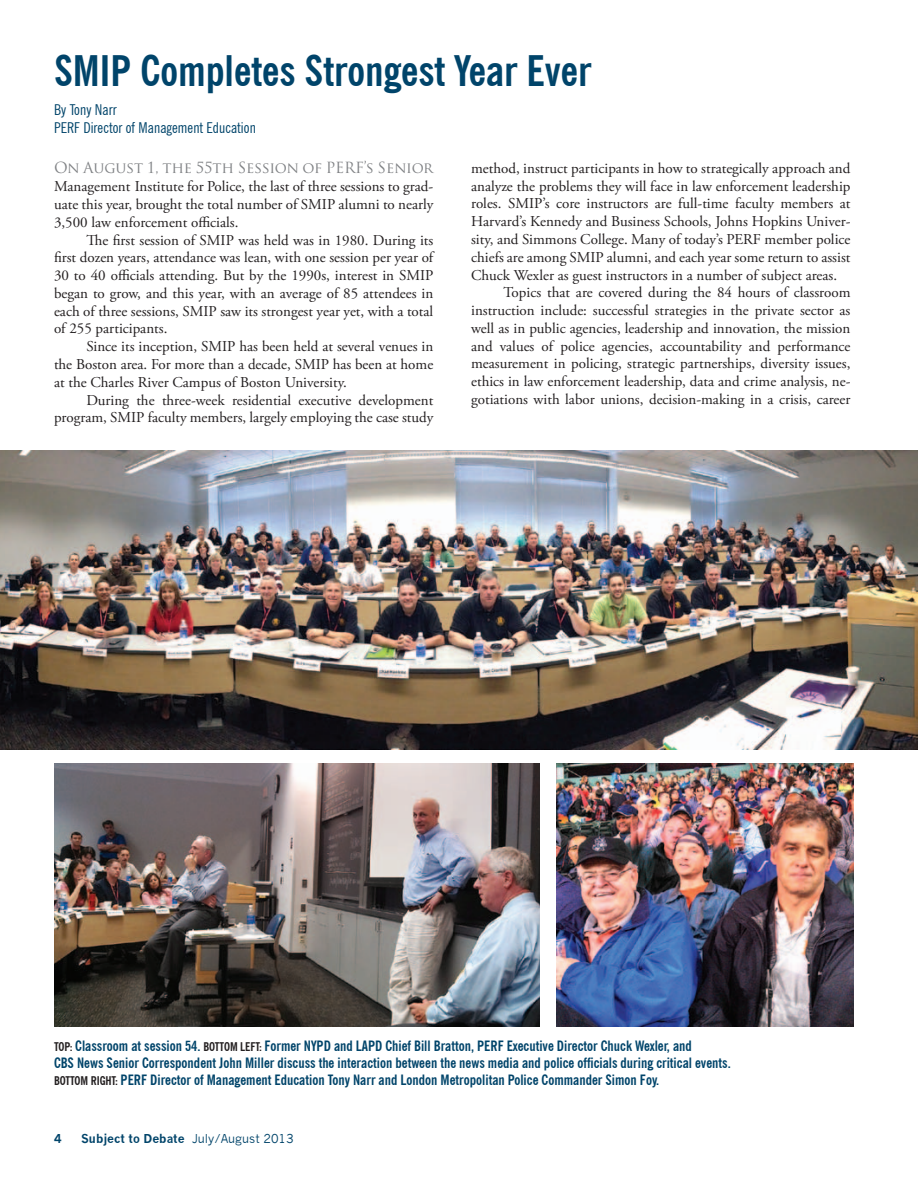
<style>
.page{position:relative;width:918px;height:1188px;background:#fff}
.page>*{position:absolute;margin:0;border:0;box-sizing:border-box;transform-origin:0 0}
.t1{font:700 condensed 42px "News Gothic BT";color:#00446a}
.t2{font:15px/17.9px "Adobe Garamond Pro";color:#231f20;text-align:justify}
.t3{font:condensed 15px/18px "News Gothic BT";letter-spacing:.005em;color:#00446a}
.t4{font:15px "Trajan Pro";letter-spacing:-.01em;color:#808285}
.t5{font:700 condensed 14.25px/17.2px "News Gothic BT";color:#00446a}
.t6{font:700 12px "News Gothic";color:#00446a}
.s1{font-size:12px;color:#231f20}
.s2{font-weight:400}
</style>
<div class="page">
<img style="left:0;top:451px;width:918px;height:299px">
<img style="left:54px;top:764px;width:486px;height:262px">
<img style="left:557px;top:763px;width:297px;height:263px">
<h1 class="t1" style="left:54px;top:45px;width:539px">SMIP Completes Strongest Year Ever</h1>
<p class="t3" style="left:54px;top:100px;width:203px">By Tony Narr<br>PERF Director of Management Education</p>
<p class="t4" style="left:54px;top:158px;width:381px">On August 1, the 55th Session of PERF’s Senior</p>
<p class="t2" style="left:54px;top:178px;width:381px">Management Institute for Police, the last of three sessions to grad&shy;uate this year, brought the total number of SMIP alumni to nearly 3,500 law enforcement officials.</p>
<p class="t2" style="left:54px;top:232px;width:381px;text-indent:32px">The first session of SMIP was held was in 1980. During its first dozen years, attendance was lean, with one session per year of 30 to 40 officials attending. But by the 1990s, interest in SMIP began to grow, and this year, with an average of 85 attendees in each of three sessions, SMIP saw its strongest year yet, with a total of 255 participants.</p>
<p class="t2" style="left:54px;top:338px;width:381px;text-indent:32px">Since its inception, SMIP has been held at several venues in the Boston area. For more than a decade, SMIP has been at home at the Charles River Campus of Boston University.</p>
<p class="t2" style="left:54px;top:391px;width:381px;text-align:right">During the three-week residential executive development program, SMIP faculty members, largely employing the case study</p>
<p class="t2" style="left:471px;top:160px;width:381px">method, instruct participants in how to strategically approach and</p>
<p class="t2" style="left:471px;top:178px;width:381px">analyze the problems they will face in law enforcement leadership</p>
<p class="t2" style="left:471px;top:195px;width:381px">roles. SMIP’s core instructors are full-time faculty members at</p>
<p class="t2" style="left:471px;top:213px;width:381px">Harvard’s Kennedy and Business Schools, Johns Hopkins Univer-</p>
<p class="t2" style="left:471px;top:231px;width:381px">sity, and Simmons College. Many of today’s PERF member police</p>
<p class="t2" style="left:471px;top:249px;width:381px">chiefs are among SMIP alumni, and each year some return to assist</p>
<p class="t2" style="left:471px;top:266px;width:368px">Chuck Wexler as guest instructors in a number of subject areas.</p>
<p class="t2" style="left:504px;top:284px;width:348px">Topics that are covered during the 84 hours of classroom</p>
<p class="t2" style="left:471px;top:302px;width:381px">instruction include: successful strategies in the private sector as</p>
<p class="t2" style="left:471px;top:320px;width:381px">well as in public agencies, leadership and innovation, the mission</p>
<p class="t2" style="left:471px;top:337px;width:381px">and values of police agencies, accountability and performance</p>
<p class="t2" style="left:471px;top:355px;width:381px">measurement in policing, strategic partnerships, diversity issues,</p>
<p class="t2" style="left:471px;top:373px;width:381px">ethics in law enforcement leadership, data and crime analysis, ne-</p>
<p class="t2" style="left:471px;top:391px;width:381px">gotiations with labor unions, decision-making in a crisis, career</p>
<p class="t5" style="left:54px;top:1037px;width:678px"><span class="s1">TOP:</span> Classroom at session 54. <span class="s1">BOTTOM LEFT:</span> Former NYPD and LAPD Chief Bill Bratton, PERF Executive Director Chuck Wexler, and<br>CBS News Senior Correspondent John Miller discuss the interaction between the news media and police officials during critical events.<br><span class="s1">BOTTOM RIGHT:</span> PERF Director of Management Education Tony Narr and London Metropolitan Police Commander Simon Foy.</p>
<p class="t6" style="left:54px;top:1131px;width:9px">4</p>
<p class="t6" style="left:81px;top:1131px;width:214px">Subject to Debate <span class="s2">July/August 2013</span></p>
</div>
